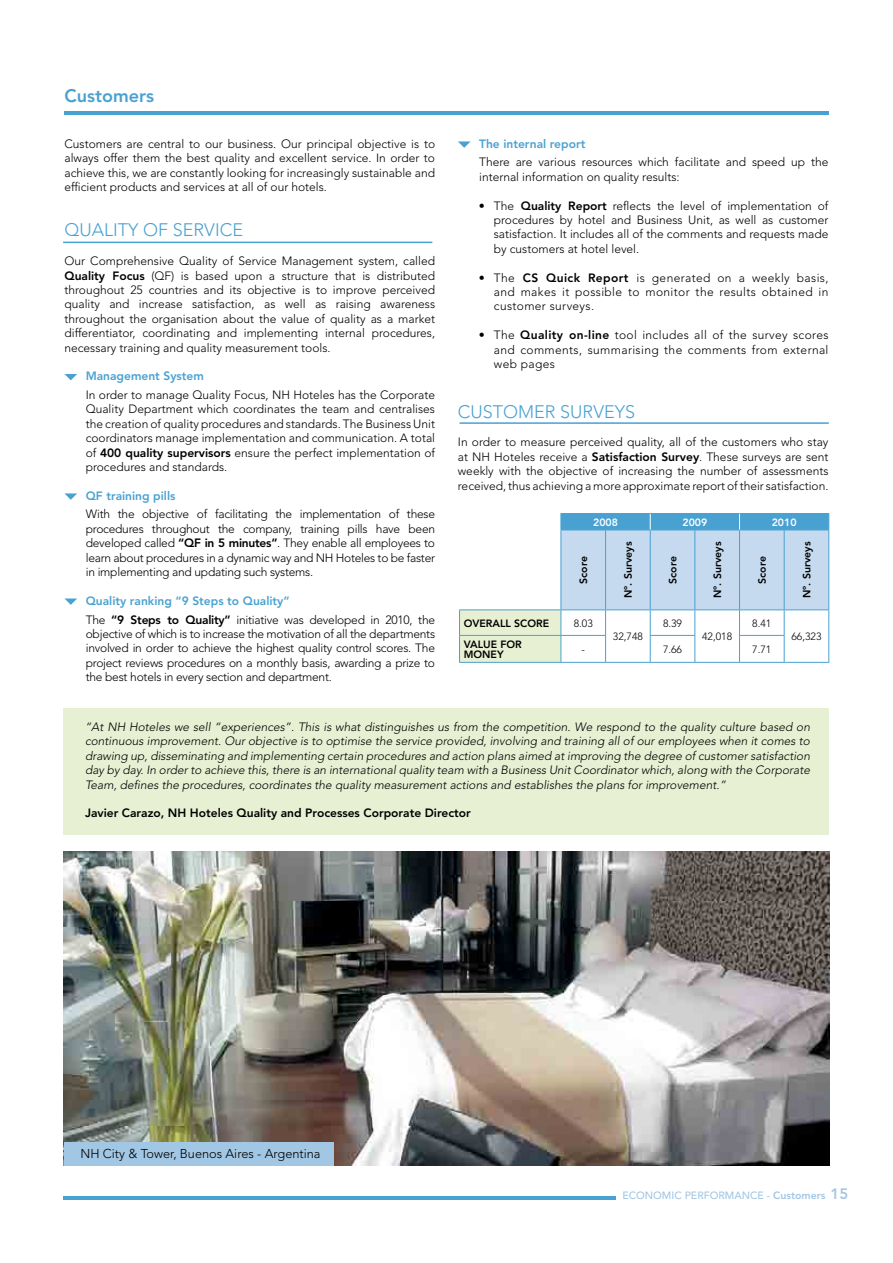
<style>
.page{position:relative;width:893px;height:1263px;background:#fff}
.page>*{position:absolute;margin:0;border:0;box-sizing:border-box;transform-origin:0 0}
.t1{font:300 18px "Avenir LT Std";color:#49a1d2}
.t2{font:800 18px "Avenir LT Std";color:#49a1d2}
.t3{font:300 12.75px "Avenir LT Std";color:#000}
.t4{font:300 12px/14.4px "Avenir LT Std";color:#000;text-align:justify}
.t5{font:italic 300 12px/14.4px "Avenir LT Std";color:#000;text-align:justify}
.t6{font:300 12px/18.6px "Avenir LT Std";letter-spacing:-.02em;color:#000}
.t7{font:800 12px "Avenir LT Std";color:#000}
.t8{font:800 12px "Avenir LT Std";color:#49a1d2}
.t9{font:800 10.5px/10.5px "Avenir LT Std";color:#000}
.t10{font:300 10.5px "Avenir LT Std";color:#000}
.t11{font:500 10.5px "Avenir LT Std";color:#a2c7e5}
.t12{font:800 10.5px "Avenir LT Std";color:#a2c7e5}
.t13{font:800 10.5px "Avenir LT Std";color:#fff}
.s1{font-weight:800}
.s2{font-weight:800;color:#49a1d2}
.s3{font-weight:500}
.s4{font-size:15px}
</style>
<div class="page">
<hr style="left:64px;top:1196px;width:552px;height:3px;background:#49a1d2">
<svg style="left:64px;top:374px;width:13px;height:6px"></svg>
<svg style="left:64px;top:493px;width:13px;height:7px"></svg>
<svg style="left:64px;top:598px;width:13px;height:7px"></svg>
<svg style="left:458px;top:141px;width:13px;height:7px"></svg>
<hr style="left:606px;top:662px;width:44px;height:1px;background:#49a1d2">
<hr style="left:695px;top:662px;width:44px;height:1px;background:#49a1d2">
<hr style="left:784px;top:662px;width:45px;height:1px;background:#49a1d2">
<hr style="left:459px;top:662px;width:102px;height:1px;background:#49a1d2">
<hr style="left:561px;top:662px;width:45px;height:1px;background:#49a1d2">
<hr style="left:650px;top:662px;width:45px;height:1px;background:#49a1d2">
<hr style="left:739px;top:662px;width:45px;height:1px;background:#49a1d2">
<svg style="left:459px;top:513px;width:370px;height:149px"></svg>
<hr style="left:64px;top:112px;width:764px;height:3px;background:#49a1d2">
<div style="left:63px;top:708px;width:765px;height:126px;background:#e8f0d3"></div>
<img style="left:64px;top:851px;width:766px;height:314px">
<hr style="left:460px;top:422px;width:369px;height:2px;background:#49a1d2">
<hr style="left:63px;top:242px;width:369px;height:1px;background:#49a1d2">
<div style="left:64px;top:1142px;width:269px;height:23px;background:#a2c7e5"></div>
<h1 class="t2" style="left:64px;top:85px;width:91px">Customers</h1>
<p class="t4" style="left:64px;top:136px;width:372px">Customers are central to our business. Our principal objective is to always offer them the best quality and excellent service. In order to achieve this, we are constantly looking for increasingly sustainable and efficient products and services at all of our hotels.</p>
<h1 class="t1" style="left:64px;top:220px;width:26px">Quality</h1>
<h1 class="t1" style="left:143px;top:220px;width:41px">of service</h1>
<p class="t4" style="left:64px;top:254px;width:372px">Our Comprehensive Quality of Service Management system, called <span class="s1">Quality Focus</span> (QF) is based upon a structure that is distributed throughout 25 countries and its objective is to improve perceived quality and increase satisfaction, as well as raising awareness throughout the organisation about the value of quality as a market differentiator, coordinating and implementing internal procedures, necessary training and quality measurement tools.</p>
<p class="t8" style="left:86px;top:369px;width:120px">Management System</p>
<p class="t4" style="left:86px;top:388px;width:351px">In order to manage Quality Focus, NH Hoteles has the Corporate Quality Department which coordinates the team and centralises the creation of quality procedures and standards. The Business Unit coordinators manage implementation and communication. A total of <span class="s1">400 quality supervisors</span> ensure the perfect implementation of procedures and standards.</p>
<p class="t8" style="left:86px;top:488px;width:91px">QF training pills</p>
<p class="t4" style="left:86px;top:507px;width:351px">With the objective of facilitating the implementation of these procedures throughout the company, training pills have been developed called <span class="s1">“QF in 5 minutes”</span>. They enable all employees to learn about procedures in a dynamic way and NH Hoteles to be faster in implementing and updating such systems.</p>
<p class="t6" style="left:86px;top:591px;width:351px"><span class="s2">Quality ranking “9 Steps to Quality”<br></span>The <span class="s1">“9 Steps to Quality”</span> initiative was developed in 2010, the</p>
<p class="t4" style="left:86px;top:627px;width:351px">objective of which is to increase the motivation of all the departments involved in order to achieve the highest quality control scores. The project reviews procedures on a monthly basis, awarding a prize to the best hotels in every section and department.</p>
<p class="t8" style="left:479px;top:137px;width:108px">The internal report</p>
<p class="t4" style="left:479px;top:155px;width:351px">There are various resources which facilitate and speed up the internal information on quality results:</p>
<p class="t4" style="left:494px;top:198px;width:336px;text-indent:-15px">• The <span class="s1">Quality Report</span> reflects the level of implementation of procedures by hotel and Business Unit, as well as customer satisfaction. It includes all of the comments and requests made by customers at hotel level.</p>
<p class="t4" style="left:494px;top:270px;width:336px;text-indent:-15px">• The <span class="s1">CS Quick Report</span> is generated on a weekly basis, and makes it possible to monitor the results obtained in customer surveys.</p>
<p class="t4" style="left:494px;top:328px;width:336px;text-indent:-15px">• The <span class="s1">Quality on-line</span> tool includes all of the survey scores and comments, summarising the comments from external web pages</p>
<h1 class="t1" style="left:458px;top:401px;width:26px">Customer</h1>
<h1 class="t1" style="left:560px;top:401px;width:12px">surveys</h1>
<p class="t4" style="left:458px;top:435px;width:372px">In order to measure perceived quality, all of the customers who stay at NH Hoteles receive a <span class="s1">Satisfaction Survey</span>. These surveys are sent weekly with the objective of increasing the number of assessments received, thus achieving a more approximate report of their satisfaction.</p>
<p class="t13" style="left:593px;top:516px;width:26px">2008</p>
<p class="t13" style="left:682px;top:516px;width:26px">2009</p>
<p class="t13" style="left:772px;top:516px;width:26px">2010</p>
<p class="t9" style="left:578px;top:584px;width:29px;rotate:-90deg">Score</p>
<p class="t9" style="left:623px;top:598px;width:58px;rotate:-90deg">Nº. Surveys</p>
<p class="t9" style="left:712px;top:598px;width:58px;rotate:-90deg">Nº. Surveys</p>
<p class="t9" style="left:802px;top:598px;width:58px;rotate:-90deg">Nº. Surveys</p>
<p class="t9" style="left:668px;top:584px;width:29px;rotate:-90deg">Score</p>
<p class="t9" style="left:757px;top:584px;width:29px;rotate:-90deg">Score</p>
<p class="t9" style="left:464px;top:618px;width:87px">OVERALL SCORE</p>
<p class="t10" style="left:574px;top:617px;width:21px">8.03</p>
<p class="t10" style="left:663px;top:617px;width:21px">8.39</p>
<p class="t10" style="left:752px;top:617px;width:21px">8.41</p>
<p class="t10" style="left:613px;top:630px;width:32px">32,748</p>
<p class="t10" style="left:702px;top:630px;width:32px">42,018</p>
<p class="t9" style="left:464px;top:639px;width:59px">VALU E FOR<br>MONEY</p>
<p class="t10" style="left:581px;top:643px;width:5px">-</p>
<p class="t10" style="left:663px;top:643px;width:21px">7.66</p>
<p class="t10" style="left:752px;top:643px;width:21px">7.71</p>
<p class="t10" style="left:791px;top:630px;width:32px">66,323</p>
<p class="t5" style="left:85px;top:720px;width:727px">“At NH Hoteles we sell “experiences”. This is what distinguishes us from the competition. We respond to the quality culture based on continuous improvement. Our objective is to optimise the service provided, involving and training all of our employees when it comes to drawing up, disseminating and implementing certain procedures and action plans aimed at improving the degree of customer satisfaction day by day. In order to achieve this, there is an international quality team with a Business Unit Coordinator which, along with the Corporate Team, defines the procedures, coordinates the quality measurement actions and establishes the plans for improvement.”</p>
<p class="t7" style="left:85px;top:806px;width:387px">Javier Carazo, NH Hoteles Quality and Processes Corporate Director</p>
<p class="t3" style="left:80px;top:1146px;width:242px">NH City &amp; Tower, Buenos Aires - Argentina</p>
<p class="t11" style="left:622px;top:1189px;width:15px">ECONOMIC</p>
<p class="t11" style="left:685px;top:1189px;width:15px">PERFORMANCE</p>
<p class="t12" style="left:767px;top:1189px;width:83px"><span class="s3">-</span> Customers <span class="s4">15</span></p>
</div>
